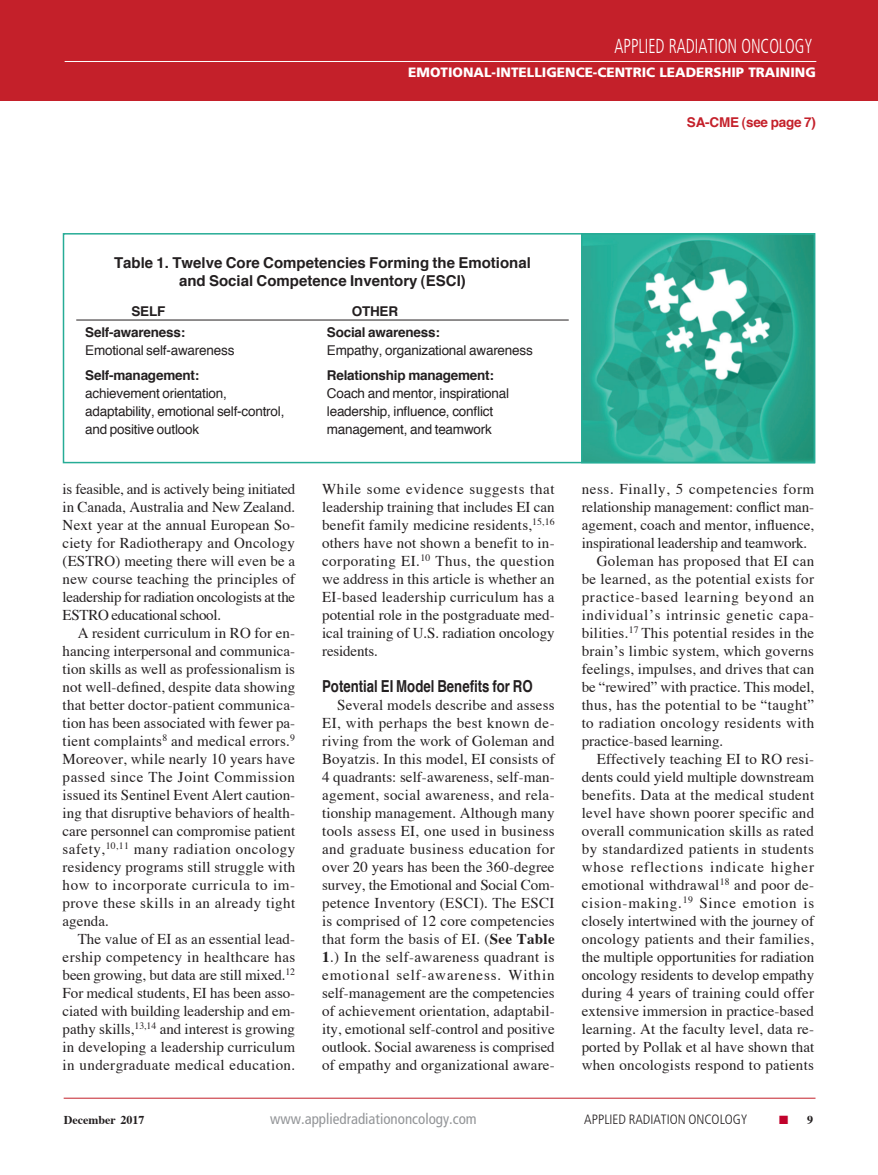
<style>
.page{position:relative;width:878px;height:1175px;background:#fff}
.page>*{position:absolute;margin:0;border:0;box-sizing:border-box;transform-origin:0 0}
.t1{font:300 condensed 20.25px "Frutiger";color:#fff;scale:.8 1}
.Article_subhead{font:700 16.5px "Helvetica";color:#231f20;scale:.8 1}
.Article_body_copy{font:15px/18px "Times";letter-spacing:.01em;color:#231f20;text-align:justify}
.Table_head{font:700 15px/18px "Helvetica";color:#231f20;text-align:center}
.t2{font:condensed 15px "Frutiger";color:#939598}
.Table_body_text{font:13.5px "Helvetica";letter-spacing:-.015em;color:#231f20}
.Table_body_text-2{font:700 13.5px "Helvetica";letter-spacing:-.015em;color:#231f20}
.t3{font:900 13.5px "Frutiger";color:#fff}
.t4{font:300 condensed 13.5px "Frutiger";color:#231f20}
.t5{font:700 13.5px "Helvetica";letter-spacing:-.015em;color:#c4202a}
.Table_col_head{font:700 13.5px "Helvetica";letter-spacing:-.015em;color:#231f20}
.t6{font:700 12px "Times";color:#231f20}
.s1{font-weight:700}
.s2{color:#c1022c}
</style>
<div class="page">
<div style="left:0;top:0;width:878px;height:101px;background:#c4202a"></div>
<hr style="left:64px;top:1097px;width:751px;height:1px;background:#c4202a">
<hr style="left:65px;top:61px;width:751px;height:1px;background:#fff">
<hr style="left:76px;top:320px;width:492px;height:1px;background:#231f20">
<img style="left:584px;top:236px;width:228px;height:224px">
<div style="left:63px;top:233px;width:752px;height:230px;border:2px solid #26ac96"></div>
<h1 class="t1" style="left:614px;top:34px;width:249px">APPLIED RADIATION ONCOLOGY</h1>
<p class="t3" style="left:408px;top:64px;width:409px">EMOTIONAL-INTELLIGENCE-CENTRIC LEADERSHIP TRAINING</p>
<p class="t5" style="left:687px;top:113px;width:131px">SA-CME (see page 7)</p>
<p class="Table_head" style="left:114px;top:254px;width:418px">Table 1. Twelve Core Competencies Forming the Emotional and Social Competence Inventory (ESCI)</p>
<p class="Table_col_head" style="left:131px;top:302px;width:35px">SELF</p>
<p class="Table_col_head" style="left:351px;top:302px;width:48px">OTHER</p>
<p class="Table_body_text-2" style="left:85px;top:323px;width:101px">Self-awareness:</p>
<p class="Table_body_text-2" style="left:327px;top:323px;width:115px">Social awareness:</p>
<p class="Table_body_text" style="left:85px;top:341px;width:151px">Emotional self-awareness</p>
<p class="Table_body_text" style="left:327px;top:341px;width:207px">Empathy, organizational awareness</p>
<p class="Table_body_text-2" style="left:85px;top:366px;width:115px">Self-management:</p>
<p class="Table_body_text-2" style="left:327px;top:366px;width:169px">Relationship management:</p>
<p class="Table_body_text" style="left:85px;top:384px;width:143px">achievement orientation,</p>
<p class="Table_body_text" style="left:327px;top:384px;width:184px">Coach and mentor, inspirational</p>
<p class="Table_body_text" style="left:85px;top:402px;width:201px">adaptability, emotional self-control,</p>
<p class="Table_body_text" style="left:327px;top:402px;width:168px">leadership, influence, conflict</p>
<p class="Table_body_text" style="left:85px;top:420px;width:115px">and positive outlook</p>
<p class="Table_body_text" style="left:327px;top:420px;width:166px">management, and teamwork</p>
<p class="Article_body_copy" style="left:63px;top:478px;width:234px">is feasible, and is actively being initiated in Canada, Australia and New Zealand.<br>Next year at the annual European So&shy;ciety for Radiotherapy and Oncology (ESTRO) meeting there will even be a new course teaching the principles of leadership for radiation oncologists at the ESTRO educational school.</p>
<p class="Article_body_copy" style="left:63px;top:622px;width:234px;text-indent:15px">A resident curriculum in RO for en&shy;hancing interpersonal and communica&shy;tion skills as well as professionalism is not well-defined, despite data showing that better doctor-patient communica&shy;tion has been associated with fewer pa&shy;tient complaints<sup>8</sup> and medical errors.<sup>9<br></sup>Moreover, while nearly 10 years have passed since The Joint Commission issued its Sentinel Event Alert caution&shy;ing that disruptive behaviors of health&shy;care personnel can compromise patient safety,<sup>10,11</sup> many radiation oncology residency programs still struggle with how to incorporate curricula to im&shy;prove these skills in an already tight agenda.</p>
<p class="Article_body_copy" style="left:63px;top:928px;width:234px;text-indent:15px">The value of EI as an essential lead&shy;ership competency in healthcare has been growing, but data are still mixed.<sup>12<br></sup>For medical students, EI has been asso&shy;ciated with building leadership and em&shy;pathy skills,<sup>13,14</sup> and interest is growing in developing a leadership curriculum in undergraduate medical education.</p>
<p class="Article_body_copy" style="left:322px;top:478px;width:234px">While some evidence suggests that leadership training that includes EI can benefit family medicine residents,<sup>15,16 </sup>others have not shown a benefit to in&shy;corporating EI.<sup>10</sup> Thus, the question we address in this article is whether an EI-based leadership curriculum has a potential role in the postgraduate med&shy;ical training of U.S. radiation oncology residents.</p>
<p class="Article_subhead" style="left:322px;top:674px;width:265px">Potential EI Model Benefits for RO</p>
<p class="Article_body_copy" style="left:322px;top:694px;width:234px;text-indent:15px">Several models describe and assess EI, with perhaps the best known de&shy;riving from the work of Goleman and Boyatzis. In this model, EI consists of 4 quadrants: self-awareness, self-man&shy;agement, social awareness, and rela&shy;tionship management. Although many tools assess EI, one used in business and graduate business education for over 20 years has been the 360-degree survey, the Emotional and Social Com&shy;petence Inventory (ESCI). The ESCI is comprised of 12 core competencies that form the basis of EI. (<span class="s1">See Table 1</span>.) In the self-awareness quadrant is emotional self-awareness. Within self-management are the competencies of achievement orientation, adaptabil&shy;ity, emotional self-control and positive outlook. Social awareness is comprised of empathy and organizational aware-</p>
<p class="Article_body_copy" style="left:581px;top:478px;width:234px">ness. Finally, 5 competencies form relationship management: conflict man&shy;agement, coach and mentor, influence, inspirational leadership and teamwork.</p>
<p class="Article_body_copy" style="left:581px;top:550px;width:234px;text-indent:15px">Goleman has proposed that EI can be learned, as the potential exists for practice-based learning beyond an individual’s intrinsic genetic capa&shy;bilities.<sup>17</sup> This potential resides in the brain’s limbic system, which governs feelings, impulses, and drives that can be “rewired” with practice. This model, thus, has the potential to be “taught” to radiation oncology residents with practice-based learning.</p>
<p class="Article_body_copy" style="left:581px;top:748px;width:234px;text-indent:15px">Effectively teaching EI to RO resi&shy;dents could yield multiple downstream benefits. Data at the medical student level have shown poorer specific and overall communication skills as rated by standardized patients in students whose reflections indicate higher emotional withdrawal<sup>18</sup> and poor de&shy;cision-making.<sup>19</sup> Since emotion is closely intertwined with the journey of oncology patients and their families, the multiple opportunities for radiation oncology residents to develop empathy during 4 years of training could offer extensive immersion in practice-based learning. At the faculty level, data re&shy;ported by Pollak et al have shown that when oncologists respond to patients</p>
<p class="t6" style="left:64px;top:1108px;width:82px">December 2017</p>
<p class="t2" style="left:270px;top:1110px;width:208px">www.appliedradiationoncology.com</p>
<p class="t4" style="left:584px;top:1112px;width:165px">APPLIED RADIATION ONCOLOGY</p>
<p class="t6" style="left:779px;top:1108px;width:35px"><span class="s2">■</span> 9</p>
</div>
